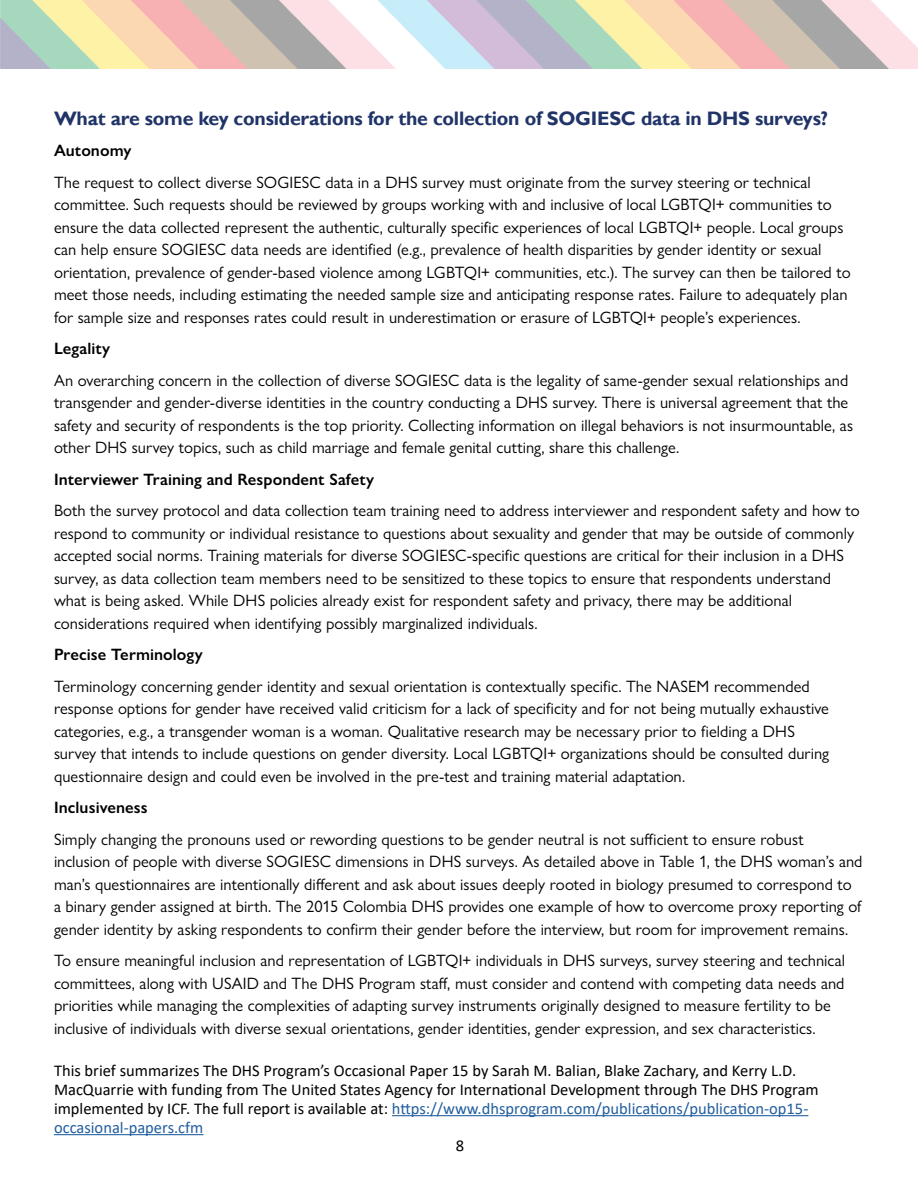
<style>
.page{position:relative;width:918px;height:1188px;background:#fff}
.page>*{position:absolute;margin:0;border:0;box-sizing:border-box;transform-origin:0 0}
.t1{font:700 19.5px "Gill Sans";letter-spacing:-.01em;color:#213468}
.t2{font:16.5px/22.5px "Gill Sans Nova";color:#000}
.t3{font:16.5px/18.9px "Calibri";color:#000}
.t4{font:600 16.5px "Gill Sans Nova";letter-spacing:.005em;color:#000}
.s1{color:#215e9e}
</style>
<div class="page">
<hr style="left:392px;top:1115px;width:416px;height:1px;background:#215e9e">
<hr style="left:54px;top:1134px;width:150px;height:1px;background:#215e9e">
<img style="left:0;top:0;width:918px;height:69px">
<p class="t1" style="left:54px;top:106px;width:776px">What are some key considerations for the collection of SOGIESC data in DHS surveys?</p>
<p class="t4" style="left:54px;top:140px;width:79px">Autonomy</p>
<p class="t2" style="left:54px;top:171px;width:798px">The request to collect diverse SOGIESC data in a DHS survey must originate from the survey steering or technical committee. Such requests should be reviewed by groups working with and inclusive of local LGBTQI+ communities to ensure the data collected represent the authentic, culturally specific experiences of local LGBTQI+ people. Local groups can help ensure SOGIESC data needs are identified (e.g., prevalence of health disparities by gender identity or sexual orientation, prevalence of gender-based violence among LGBTQI+ communities, etc.). The survey can then be tailored to meet those needs, including estimating the needed sample size and anticipating response rates. Failure to adequately plan for sample size and responses rates could result in underestimation or erasure of LGBTQI+ people’s experiences.</p>
<p class="t4" style="left:54px;top:338px;width:58px">Legality</p>
<p class="t2" style="left:54px;top:369px;width:801px">An overarching concern in the collection of diverse SOGIESC data is the legality of same-gender sexual relationships and transgender and gender-diverse identities in the country conducting a DHS survey. There is universal agreement that the safety and security of respondents is the top priority. Collecting information on illegal behaviors is not insurmountable, as other DHS survey topics, such as child marriage and female genital cutting, share this challenge.</p>
<p class="t4" style="left:54px;top:469px;width:322px">Interviewer Training and Respondent Safety</p>
<p class="t2" style="left:54px;top:499px;width:807px">Both the survey protocol and data collection team training need to address interviewer and respondent safety and how to respond to community or individual resistance to questions about sexuality and gender that may be outside of commonly accepted social norms. Training materials for diverse SOGIESC-specific questions are critical for their inclusion in a DHS survey, as data collection team members need to be sensitized to these topics to ensure that respondents understand what is being asked. While DHS policies already exist for respondent safety and privacy, there may be additional considerations required when identifying possibly marginalized individuals.</p>
<p class="t4" style="left:54px;top:644px;width:150px">Precise Terminology</p>
<p class="t2" style="left:54px;top:675px;width:777px">Terminology concerning gender identity and sexual orientation is contextually specific. The NASEM recommended response options for gender have received valid criticism for a lack of specificity and for not being mutually exhaustive categories, e.g., a transgender woman is a woman. Qualitative research may be necessary prior to fielding a DHS survey that intends to include questions on gender diversity. Local LGBTQI+ organizations should be consulted during questionnaire design and could even be involved in the pre-test and training material adaptation.</p>
<p class="t4" style="left:54px;top:797px;width:95px">Inclusiveness</p>
<p class="t2" style="left:54px;top:828px;width:810px">Simply changing the pronouns used or rewording questions to be gender neutral is not sufficient to ensure robust inclusion of people with diverse SOGIESC dimensions in DHS surveys. As detailed above in Table 1, the DHS woman’s and man’s questionnaires are intentionally different and ask about issues deeply rooted in biology presumed to correspond to a binary gender assigned at birth. The 2015 Colombia DHS provides one example of how to overcome proxy reporting of gender identity by asking respondents to confirm their gender before the interview, but room for improvement remains.</p>
<p class="t2" style="left:54px;top:949px;width:793px">To ensure meaningful inclusion and representation of LGBTQI+ individuals in DHS surveys, survey steering and technical committees, along with USAID and The DHS Program staff, must consider and contend with competing data needs and priorities while managing the complexities of adapting survey instruments originally designed to measure fertility to be inclusive of individuals with diverse sexual orientations, gender identities, gender expression, and sex characteristics.</p>
<p class="t3" style="left:54px;top:1061px;width:766px">This brief summarizes The DHS Program’s Occasional Paper 15 by Sarah M. Balian, Blake Zachary, and Kerry L.D.<br>MacQuarrie with funding from The United States Agency for International Development through The DHS Program implemented by ICF. The full report is available at: <span class="s1">https://www.dhsprogram.com/publications/publication-op15- occasional-papers.cfm</span></p>
<p class="t3" style="left:456px;top:1136px;width:10px">8</p>
</div>
